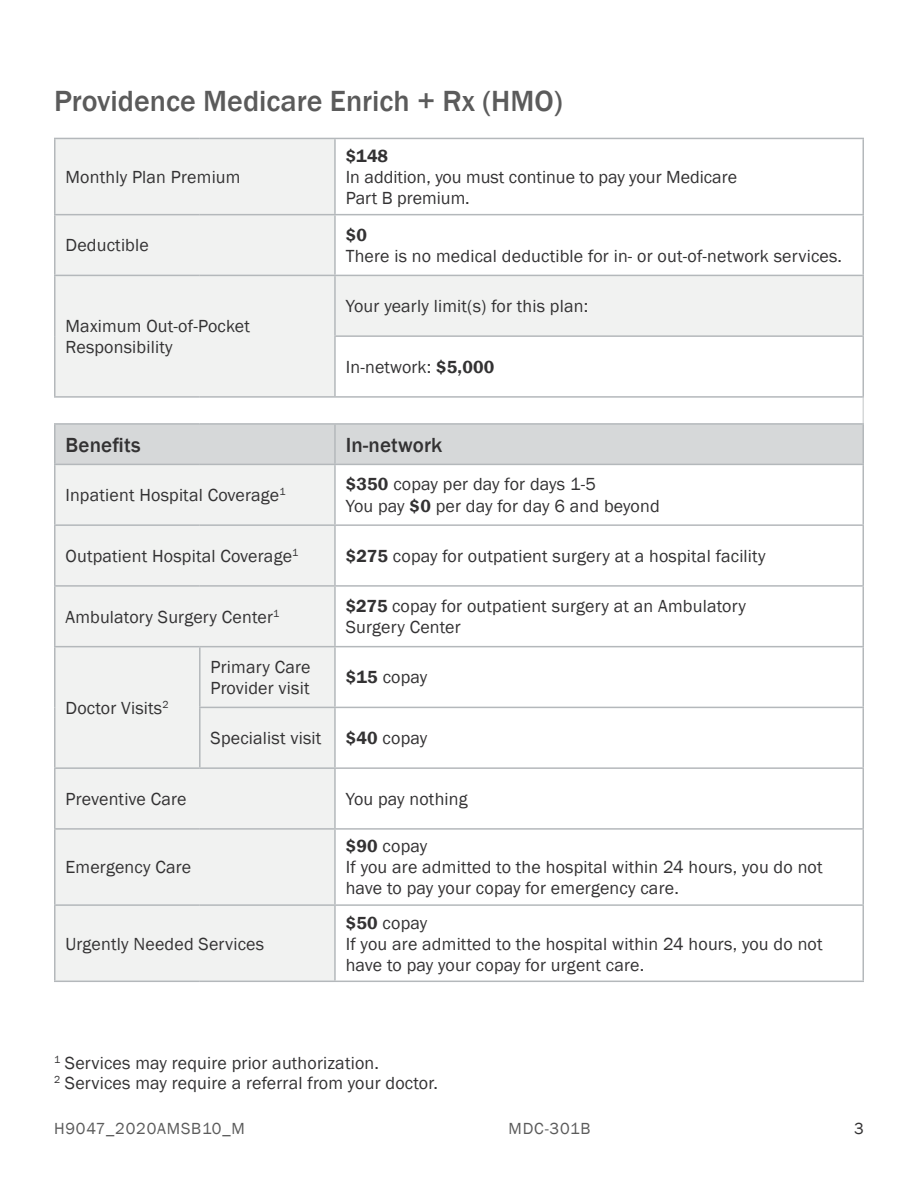
<style>
.page{position:relative;width:918px;height:1188px;background:#fff}
.page>*{position:absolute;margin:0;border:0;box-sizing:border-box;transform-origin:0 0}
.t1{font:500 30px "Franklin Gothic";color:#5b5b5b}
.t2{font:500 21px "Franklin Gothic";letter-spacing:.01em;color:#333233}
.t3{font:18px/21px "Franklin Gothic";letter-spacing:.01em;color:#333233}
.t4{font:600 18px "Franklin Gothic";color:#333233}
.t5{font:16.5px "Franklin Gothic";letter-spacing:.05em;color:#5b5b5b}
.t6{font:16.5px "Franklin Gothic";color:#333233}
.s1{font-weight:600}
</style>
<div class="page">
<div style="left:55px;top:138px;width:280px;height:77px;background:#f1f2f1"></div>
<div style="left:55px;top:215px;width:280px;height:60px;background:#f1f2f1"></div>
<div style="left:55px;top:275px;width:280px;height:122px;background:#f1f2f1"></div>
<div style="left:335px;top:275px;width:528px;height:61px;background:#f1f2f1"></div>
<div style="left:55px;top:464px;width:280px;height:61px;background:#f1f2f1"></div>
<div style="left:55px;top:525px;width:280px;height:61px;background:#f1f2f1"></div>
<div style="left:55px;top:586px;width:280px;height:61px;background:#f1f2f1"></div>
<div style="left:55px;top:647px;width:145px;height:121px;background:#f1f2f1"></div>
<div style="left:200px;top:647px;width:135px;height:60px;background:#f1f2f1"></div>
<div style="left:200px;top:707px;width:135px;height:61px;background:#f1f2f1"></div>
<div style="left:55px;top:768px;width:280px;height:61px;background:#f1f2f1"></div>
<div style="left:55px;top:829px;width:280px;height:76px;background:#f1f2f1"></div>
<div style="left:55px;top:905px;width:280px;height:76px;background:#f1f2f1"></div>
<div style="left:55px;top:424px;width:280px;height:40px;background:#d6d8d9"></div>
<div style="left:335px;top:424px;width:528px;height:40px;background:#d6d8d9"></div>
<hr style="left:862px;top:587px;width:2px;height:59px;background:#b4b8bb">
<hr style="left:862px;top:276px;width:2px;height:59px;background:#b4b8bb">
<hr style="left:862px;top:398px;width:2px;height:25px;background:#d6d8d9">
<hr style="left:862px;top:139px;width:2px;height:75px;background:#b4b8bb">
<hr style="left:862px;top:215px;width:2px;height:60px;background:#b4b8bb">
<hr style="left:862px;top:337px;width:2px;height:59px;background:#b4b8bb">
<hr style="left:335px;top:138px;width:529px;height:1px;background:#b4b8bb">
<hr style="left:335px;top:214px;width:529px;height:1px;background:#b4b8bb">
<hr style="left:335px;top:275px;width:529px;height:1px;background:#b4b8bb">
<hr style="left:54px;top:138px;width:146px;height:1px;background:#b4b8bb">
<hr style="left:54px;top:139px;width:2px;height:75px;background:#b4b8bb">
<hr style="left:200px;top:138px;width:135px;height:1px;background:#b4b8bb">
<hr style="left:334px;top:139px;width:2px;height:75px;background:#b4b8bb">
<hr style="left:54px;top:214px;width:146px;height:1px;background:#b4b8bb">
<hr style="left:54px;top:215px;width:2px;height:60px;background:#b4b8bb">
<hr style="left:200px;top:214px;width:135px;height:1px;background:#b4b8bb">
<hr style="left:334px;top:215px;width:2px;height:60px;background:#b4b8bb">
<hr style="left:54px;top:275px;width:146px;height:1px;background:#b4b8bb">
<hr style="left:54px;top:276px;width:2px;height:60px;background:#b4b8bb">
<hr style="left:200px;top:275px;width:135px;height:1px;background:#b4b8bb">
<hr style="left:54px;top:336px;width:2px;height:60px;background:#b4b8bb">
<hr style="left:334px;top:276px;width:2px;height:59px;background:#b4b8bb">
<hr style="left:54px;top:396px;width:146px;height:2px;background:#b4b8bb">
<hr style="left:200px;top:396px;width:135px;height:2px;background:#b4b8bb">
<hr style="left:54px;top:587px;width:2px;height:59px;background:#b4b8bb">
<hr style="left:54px;top:585px;width:146px;height:2px;background:#b4b8bb">
<hr style="left:200px;top:585px;width:135px;height:2px;background:#b4b8bb">
<hr style="left:54px;top:646px;width:146px;height:1px;background:#b4b8bb">
<hr style="left:200px;top:646px;width:135px;height:1px;background:#b4b8bb">
<hr style="left:334px;top:335px;width:530px;height:2px;background:#b4b8bb">
<hr style="left:334px;top:337px;width:2px;height:59px;background:#b4b8bb">
<hr style="left:335px;top:396px;width:529px;height:2px;background:#b4b8bb">
<hr style="left:334px;top:587px;width:2px;height:59px;background:#b4b8bb">
<hr style="left:335px;top:585px;width:529px;height:2px;background:#b4b8bb">
<hr style="left:335px;top:646px;width:529px;height:1px;background:#b4b8bb">
<hr style="left:54px;top:423px;width:146px;height:2px;background:#b4b8bb">
<hr style="left:54px;top:425px;width:2px;height:39px;background:#b4b8bb">
<hr style="left:200px;top:423px;width:135px;height:2px;background:#b4b8bb">
<hr style="left:335px;top:423px;width:529px;height:2px;background:#b4b8bb">
<hr style="left:334px;top:425px;width:2px;height:39px;background:#b4b8bb">
<hr style="left:862px;top:425px;width:2px;height:39px;background:#b4b8bb">
<hr style="left:54px;top:464px;width:146px;height:1px;background:#b4b8bb">
<hr style="left:54px;top:465px;width:2px;height:59px;background:#b4b8bb">
<hr style="left:200px;top:464px;width:135px;height:1px;background:#b4b8bb">
<hr style="left:335px;top:464px;width:529px;height:1px;background:#b4b8bb">
<hr style="left:334px;top:465px;width:2px;height:59px;background:#b4b8bb">
<hr style="left:862px;top:465px;width:2px;height:59px;background:#b4b8bb">
<hr style="left:54px;top:524px;width:146px;height:2px;background:#b4b8bb">
<hr style="left:54px;top:526px;width:2px;height:59px;background:#b4b8bb">
<hr style="left:200px;top:524px;width:135px;height:2px;background:#b4b8bb">
<hr style="left:335px;top:524px;width:529px;height:2px;background:#b4b8bb">
<hr style="left:334px;top:526px;width:2px;height:59px;background:#b4b8bb">
<hr style="left:862px;top:526px;width:2px;height:59px;background:#b4b8bb">
<hr style="left:54px;top:647px;width:2px;height:60px;background:#b4b8bb">
<hr style="left:54px;top:707px;width:2px;height:60px;background:#b4b8bb">
<hr style="left:199px;top:647px;width:2px;height:60px;background:#b4b8bb">
<hr style="left:334px;top:647px;width:2px;height:60px;background:#b4b8bb">
<hr style="left:862px;top:647px;width:2px;height:60px;background:#b4b8bb">
<hr style="left:199px;top:707px;width:136px;height:1px;background:#b4b8bb">
<hr style="left:199px;top:708px;width:2px;height:59px;background:#b4b8bb">
<hr style="left:335px;top:707px;width:529px;height:1px;background:#b4b8bb">
<hr style="left:334px;top:708px;width:2px;height:59px;background:#b4b8bb">
<hr style="left:862px;top:708px;width:2px;height:59px;background:#b4b8bb">
<hr style="left:54px;top:767px;width:146px;height:2px;background:#b4b8bb">
<hr style="left:54px;top:769px;width:2px;height:59px;background:#b4b8bb">
<hr style="left:200px;top:767px;width:135px;height:2px;background:#b4b8bb">
<hr style="left:335px;top:767px;width:529px;height:2px;background:#b4b8bb">
<hr style="left:334px;top:769px;width:2px;height:59px;background:#b4b8bb">
<hr style="left:862px;top:769px;width:2px;height:59px;background:#b4b8bb">
<hr style="left:54px;top:828px;width:146px;height:2px;background:#b4b8bb">
<hr style="left:54px;top:830px;width:2px;height:74px;background:#b4b8bb">
<hr style="left:200px;top:828px;width:135px;height:2px;background:#b4b8bb">
<hr style="left:335px;top:828px;width:529px;height:2px;background:#b4b8bb">
<hr style="left:334px;top:830px;width:2px;height:74px;background:#b4b8bb">
<hr style="left:862px;top:830px;width:2px;height:74px;background:#b4b8bb">
<hr style="left:54px;top:904px;width:146px;height:2px;background:#b4b8bb">
<hr style="left:54px;top:906px;width:2px;height:75px;background:#b4b8bb">
<hr style="left:200px;top:904px;width:135px;height:2px;background:#b4b8bb">
<hr style="left:335px;top:904px;width:529px;height:2px;background:#b4b8bb">
<hr style="left:334px;top:906px;width:2px;height:75px;background:#b4b8bb">
<hr style="left:862px;top:906px;width:2px;height:75px;background:#b4b8bb">
<hr style="left:54px;top:981px;width:146px;height:1px;background:#b4b8bb">
<hr style="left:200px;top:981px;width:135px;height:1px;background:#b4b8bb">
<hr style="left:335px;top:981px;width:529px;height:1px;background:#b4b8bb">
<p class="t1" style="left:54px;top:82px;width:510px">Providence Medicare Enrich + Rx (HMO)</p>
<h2 class="t3" style="left:66px;top:167px;width:177px">Monthly Plan Premium</h2>
<h2 class="t3" style="left:66px;top:235px;width:85px">Deductible</h2>
<h2 class="t3" style="left:66px;top:316px;width:186px">Maximum Out-of-Pocket</h2>
<h2 class="t3" style="left:66px;top:337px;width:109px">Responsibility</h2>
<p class="t4" style="left:346px;top:145px;width:44px">$148</p>
<p class="t3" style="left:346px;top:167px;width:393px">In addition, you must continue to pay your Medicare<br>Part B premium.</p>
<p class="t4" style="left:346px;top:224px;width:23px">$0</p>
<p class="t3" style="left:346px;top:246px;width:498px">There is no medical deductible for in- or out-of-network services.</p>
<p class="t3" style="left:346px;top:296px;width:244px">Your yearly limit(s) for this plan:</p>
<p class="t3" style="left:346px;top:357px;width:150px">In-network: <span class="s1">$5,000</span></p>
<p class="t2" style="left:66px;top:432px;width:77px">Benefits</p>
<p class="t2" style="left:346px;top:432px;width:98px">In-network</p>
<p class="t3" style="left:66px;top:485px;width:222px">Inpatient Hospital Coverage<sup>1</sup></p>
<p class="t3" style="left:346px;top:474px;width:252px"><span class="s1">$350</span> copay per day for days 1-5</p>
<p class="t3" style="left:346px;top:496px;width:315px">You pay <span class="s1">$0</span> per day for day 6 and beyond</p>
<p class="t3" style="left:66px;top:546px;width:234px">Outpatient Hospital Coverage<sup>1</sup></p>
<p class="t3" style="left:346px;top:546px;width:421px"><span class="s1">$275</span> copay for outpatient surgery at a hospital facility</p>
<p class="t3" style="left:66px;top:606px;width:215px">Ambulatory Surgery Center<sup>1</sup></p>
<p class="t3" style="left:346px;top:596px;width:402px"><span class="s1">$275</span> copay for outpatient surgery at an Ambulatory<br>Surgery Center</p>
<p class="t3" style="left:66px;top:698px;width:105px">Doctor Visits<sup>2</sup></p>
<p class="t3" style="left:211px;top:657px;width:101px">Primary Care<br>Provider visit</p>
<p class="t3" style="left:346px;top:667px;width:83px"><span class="s1">$15</span> copay</p>
<p class="t3" style="left:211px;top:728px;width:112px">Specialist visit</p>
<p class="t3" style="left:346px;top:728px;width:83px"><span class="s1">$40</span> copay</p>
<p class="t3" style="left:66px;top:789px;width:123px">Preventive Care</p>
<p class="t3" style="left:346px;top:789px;width:123px">You pay nothing</p>
<p class="t3" style="left:66px;top:857px;width:127px">Emergency Care</p>
<p class="t3" style="left:66px;top:933px;width:200px">Urgently Needed Services</p>
<p class="t3" style="left:346px;top:836px;width:83px"><span class="s1">$90</span> copay</p>
<p class="t3" style="left:346px;top:857px;width:478px">If you are admitted to the hospital within 24 hours, you do not have to pay your copay for emergency care.</p>
<p class="t3" style="left:346px;top:912px;width:83px"><span class="s1">$50</span> copay</p>
<p class="t3" style="left:346px;top:933px;width:478px">If you are admitted to the hospital within 24 hours, you do not have to pay your copay for urgent care.</p>
<p class="t3" style="left:54px;top:1053px;width:386px;line-height:20.2px"><sup>1</sup> Services may require prior authorization.<br><sup>2</sup> Services may require a referral from your doctor.</p>
<p class="t5" style="left:54px;top:1118px;width:192px">H9047_2020AMSB10_M</p>
<p class="t5" style="left:509px;top:1118px;width:83px">MDC-301B</p>
<p class="t6" style="left:854px;top:1118px;width:11px">3</p>
</div>
